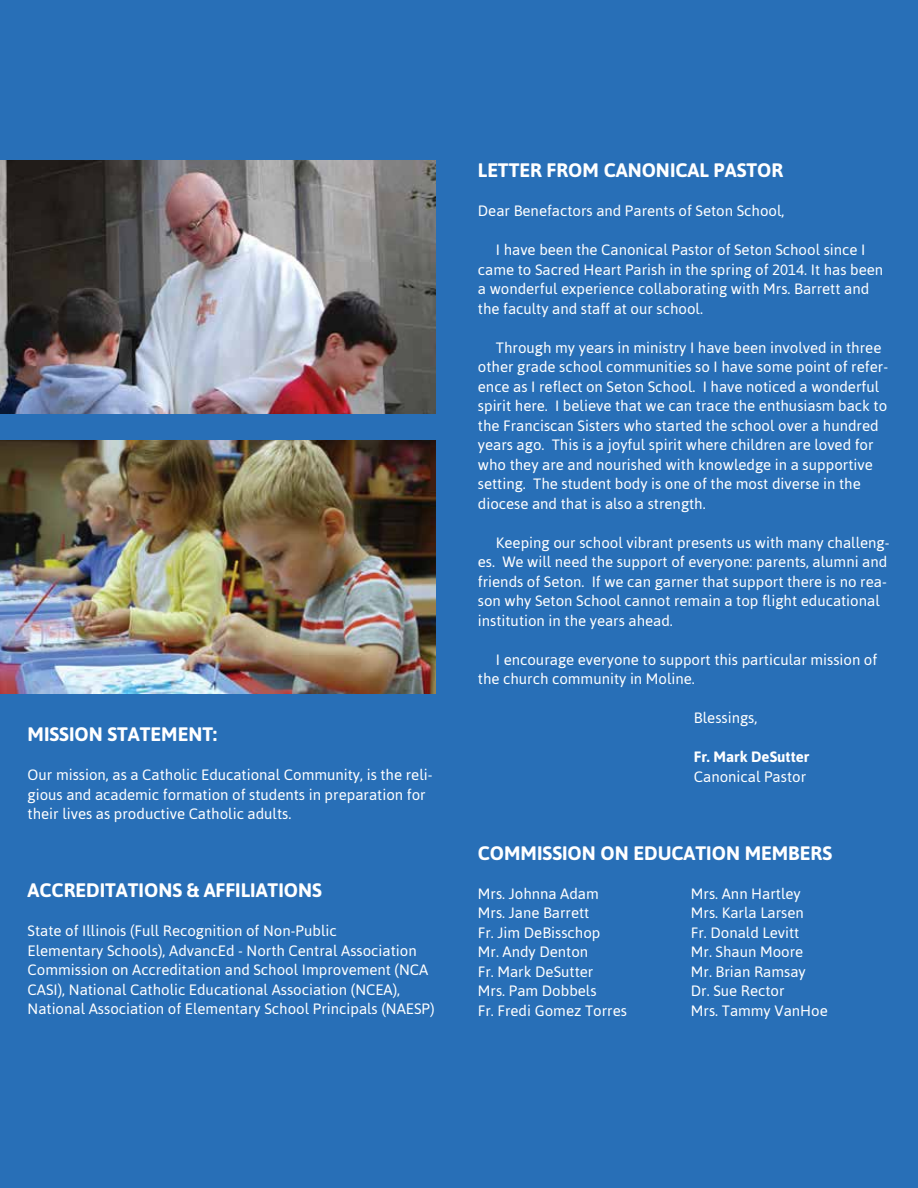
<style>
.page{position:relative;width:918px;height:1188px;background:#fff}
.page>*{position:absolute;margin:0;border:0;box-sizing:border-box;transform-origin:0 0}
.t1{font:700 19.5px "Asap";color:#fff}
.t2{font:15px/19.5px "Asap";color:#fff}
.t3{font:700 15px "Asap";color:#fff}
</style>
<div class="page">
<div style="left:0;top:0;width:918px;height:1169px;background:#286fb7"></div>
<div style="left:0;top:1123px;width:918px;height:65px;background:#286fb7"></div>
<img style="left:0;top:161px;width:436px;height:252px">
<img style="left:0;top:441px;width:436px;height:252px">
<h1 class="t1" style="left:28px;top:723px;width:191px">MISSION STATEMENT:</h1>
<p class="t2" style="left:28px;top:765px;width:406px">Our mission, as a Catholic Educational Community, is the reli&shy;gious and academic formation of students in preparation for their lives as productive Catholic adults.</p>
<h1 class="t1" style="left:28px;top:879px;width:296px">ACCREDITATIONS &amp; AFFILIATIONS</h1>
<p class="t2" style="left:28px;top:921px;width:409px">State of Illinois (Full Recognition of Non-Public<br>Elementary Schools), AdvancEd - North Central Association Commission on Accreditation and School Improvement (NCA CASI), National Catholic Educational Association (NCEA), National Association of Elementary School Principals (NAESP)</p>
<h1 class="t1" style="left:478px;top:159px;width:307px">LETTER FROM CANONICAL PASTOR</h1>
<p class="t2" style="left:478px;top:201px;width:308px">Dear Benefactors and Parents of Seton School,</p>
<p class="t2" style="left:478px;top:240px;width:407px;text-indent:18px">I have been the Canonical Pastor of Seton School since I came to Sacred Heart Parish in the spring of 2014. It has been a wonderful experience collaborating with Mrs. Barrett and the faculty and staff at our school.</p>
<p class="t2" style="left:478px;top:337px;width:412px;text-indent:18px">Through my years in ministry I have been involved in three other grade school communities so I have some point of refer&shy;ence as I reflect on Seton School. I have noticed a wonderful spirit here. I believe that we can trace the enthusiasm back to the Franciscan Sisters who started the school over a hundred years ago. This is a joyful spirit where children are loved for who they are and nourished with knowledge in a supportive setting. The student body is one of the most diverse in the diocese and that is also a strength.</p>
<p class="t2" style="left:478px;top:532px;width:413px;text-indent:18px">Keeping our school vibrant presents us with many challeng&shy;es. We will need the support of everyone: parents, alumni and friends of Seton. If we can garner that support there is no rea&shy;son why Seton School cannot remain a top flight educational institution in the years ahead.</p>
<p class="t2" style="left:478px;top:649px;width:401px;text-indent:18px">I encourage everyone to support this particular mission of the church community in Moline.</p>
<p class="t2" style="left:694px;top:708px;width:65px">Blessings,</p>
<p class="t3" style="left:694px;top:748px;width:117px">Fr. Mark DeSutter</p>
<p class="t2" style="left:694px;top:766px;width:114px">Canonical Pastor</p>
<h1 class="t1" style="left:478px;top:841px;width:356px">COMMISSION ON EDUCATION MEMBERS</h1>
<p class="t2" style="left:478px;top:883px;width:151px">Mrs. Johnna Adam<br>Mrs. Jane Barrett<br>Fr. Jim DeBisschop<br>Mr. Andy Denton<br>Fr. Mark DeSutter<br>Mrs. Pam Dobbels<br>Fr. Fredi Gomez Torres</p>
<p class="t2" style="left:691px;top:884px;width:138px">Mrs. Ann Hartley<br>Mrs. Karla Larsen<br>Fr. Donald Levitt<br>Mr. Shaun Moore<br>Mr. Brian Ramsay<br>Dr. Sue Rector<br>Mrs. Tammy VanHoe</p>
</div>
